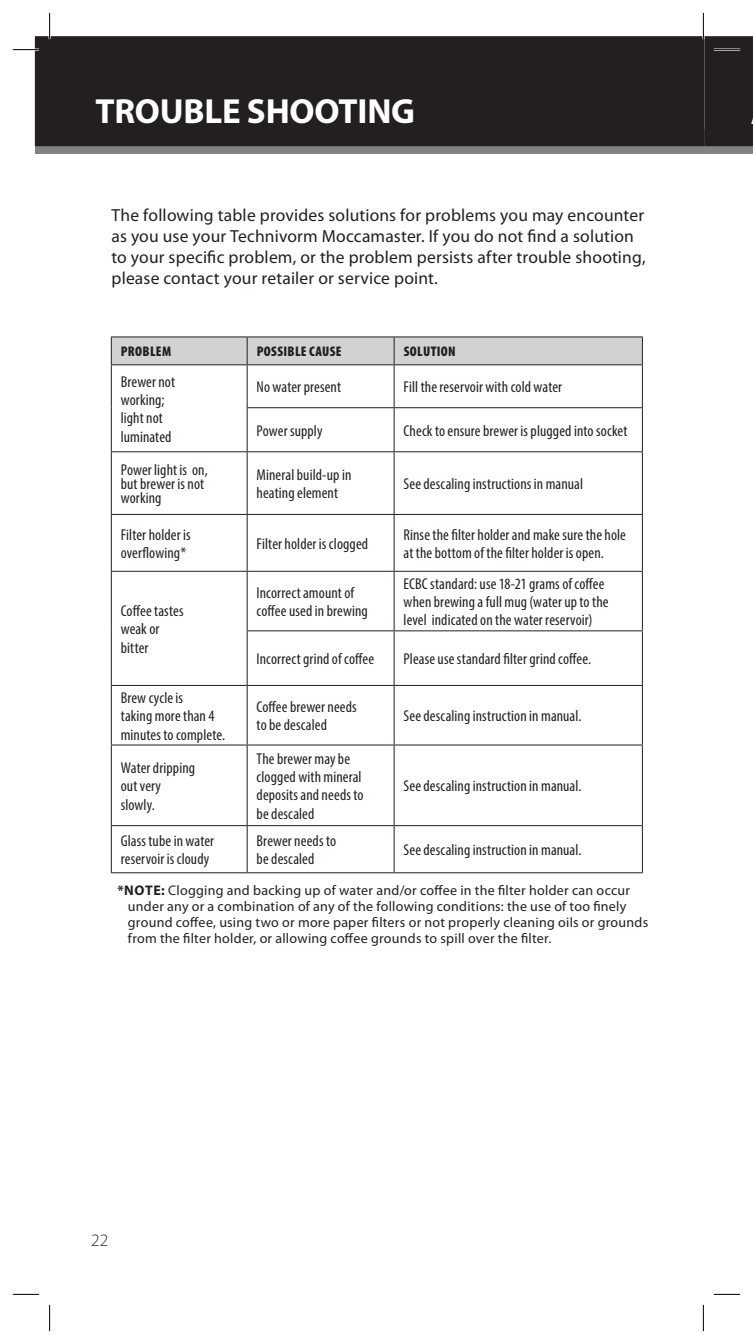
<style>
.page{position:relative;width:753px;height:1344px;background:#fff}
.page>*{position:absolute;margin:0;border:0;box-sizing:border-box;transform-origin:0 0}
.Headline{font:700 35px "Myriad Pro";letter-spacing:-.005em;color:#fff}
.Body_Copy{font:17.5px/21px "Myriad Pro";letter-spacing:.01em;color:#231f20}
.t1{font:300 17.5px "Myriad Pro";color:#231f20}
.t2{font:condensed 15.75px/18.4px "Myriad Pro";letter-spacing:.005em;color:#231f20}
.Body_Copy-2{font:14px/15.8px "Myriad Pro";letter-spacing:.02em;color:#231f20}
.t3{font:900 condensed 14px "Myriad Pro";letter-spacing:.025em;color:#231f20}
.s1{font-weight:700}
</style>
<div class="page">
<div style="left:704px;top:129px;width:49px;height:25px;background:#808285"></div>
<div style="left:35px;top:129px;width:669px;height:25px;background:#808285"></div>
<div style="left:36px;top:37px;width:667px;height:108px;background:#231f20"></div>
<div style="left:35px;top:36px;width:669px;height:110px;border:2px solid #231f20"></div>
<hr style="left:111px;top:365px;width:1px;height:43px;background:#231f20">
<hr style="left:247px;top:365px;width:1px;height:42px;background:#231f20">
<hr style="left:394px;top:365px;width:1px;height:42px;background:#231f20">
<hr style="left:642px;top:365px;width:1px;height:42px;background:#231f20">
<hr style="left:111px;top:408px;width:1px;height:43px;background:#231f20">
<hr style="left:247px;top:407px;width:147px;height:1px;background:#231f20">
<hr style="left:247px;top:408px;width:1px;height:43px;background:#231f20">
<hr style="left:394px;top:407px;width:249px;height:1px;background:#231f20">
<hr style="left:394px;top:408px;width:1px;height:43px;background:#231f20">
<hr style="left:642px;top:408px;width:1px;height:43px;background:#231f20">
<hr style="left:111px;top:451px;width:136px;height:1px;background:#231f20">
<hr style="left:111px;top:452px;width:1px;height:62px;background:#231f20">
<hr style="left:247px;top:451px;width:147px;height:1px;background:#231f20">
<hr style="left:247px;top:452px;width:1px;height:62px;background:#231f20">
<hr style="left:394px;top:451px;width:249px;height:1px;background:#231f20">
<hr style="left:394px;top:452px;width:1px;height:62px;background:#231f20">
<hr style="left:642px;top:452px;width:1px;height:62px;background:#231f20">
<hr style="left:111px;top:572px;width:1px;height:59px;background:#231f20">
<hr style="left:111px;top:631px;width:1px;height:54px;background:#231f20">
<hr style="left:247px;top:572px;width:1px;height:58px;background:#231f20">
<hr style="left:394px;top:572px;width:1px;height:58px;background:#231f20">
<hr style="left:642px;top:572px;width:1px;height:58px;background:#231f20">
<hr style="left:394px;top:630px;width:249px;height:1px;background:#231f20">
<hr style="left:642px;top:631px;width:1px;height:54px;background:#231f20">
<hr style="left:247px;top:630px;width:147px;height:1px;background:#231f20">
<hr style="left:247px;top:631px;width:1px;height:54px;background:#231f20">
<hr style="left:394px;top:631px;width:1px;height:54px;background:#231f20">
<hr style="left:111px;top:685px;width:136px;height:1px;background:#231f20">
<hr style="left:111px;top:686px;width:1px;height:58px;background:#231f20">
<hr style="left:247px;top:685px;width:147px;height:1px;background:#231f20">
<hr style="left:247px;top:686px;width:1px;height:58px;background:#231f20">
<hr style="left:394px;top:685px;width:249px;height:1px;background:#231f20">
<hr style="left:394px;top:686px;width:1px;height:58px;background:#231f20">
<hr style="left:642px;top:686px;width:1px;height:58px;background:#231f20">
<hr style="left:111px;top:744px;width:136px;height:1px;background:#231f20">
<hr style="left:111px;top:745px;width:1px;height:80px;background:#231f20">
<hr style="left:247px;top:744px;width:147px;height:1px;background:#231f20">
<hr style="left:247px;top:745px;width:1px;height:80px;background:#231f20">
<hr style="left:394px;top:744px;width:249px;height:1px;background:#231f20">
<hr style="left:394px;top:745px;width:1px;height:80px;background:#231f20">
<hr style="left:642px;top:745px;width:1px;height:80px;background:#231f20">
<hr style="left:111px;top:825px;width:136px;height:1px;background:#231f20">
<hr style="left:111px;top:826px;width:1px;height:46px;background:#231f20">
<hr style="left:247px;top:825px;width:147px;height:1px;background:#231f20">
<hr style="left:247px;top:826px;width:1px;height:46px;background:#231f20">
<hr style="left:394px;top:825px;width:249px;height:1px;background:#231f20">
<hr style="left:394px;top:826px;width:1px;height:46px;background:#231f20">
<hr style="left:642px;top:826px;width:1px;height:46px;background:#231f20">
<hr style="left:111px;top:872px;width:136px;height:1px;background:#231f20">
<hr style="left:247px;top:872px;width:147px;height:1px;background:#231f20">
<hr style="left:394px;top:872px;width:249px;height:1px;background:#231f20">
<hr style="left:111px;top:336px;width:136px;height:1px;background:#231f20">
<hr style="left:247px;top:336px;width:147px;height:1px;background:#231f20">
<hr style="left:394px;top:336px;width:249px;height:1px;background:#231f20">
<div style="left:111px;top:337px;width:532px;height:27px;background:#d1d2d4"></div>
<hr style="left:111px;top:364px;width:136px;height:1px;background:#231f20">
<hr style="left:247px;top:364px;width:147px;height:1px;background:#231f20">
<hr style="left:394px;top:364px;width:249px;height:1px;background:#231f20">
<hr style="left:111px;top:514px;width:136px;height:1px;background:#231f20">
<hr style="left:111px;top:515px;width:1px;height:56px;background:#231f20">
<hr style="left:247px;top:514px;width:147px;height:1px;background:#231f20">
<hr style="left:247px;top:515px;width:1px;height:56px;background:#231f20">
<hr style="left:394px;top:514px;width:249px;height:1px;background:#231f20">
<hr style="left:394px;top:515px;width:1px;height:56px;background:#231f20">
<hr style="left:642px;top:515px;width:1px;height:56px;background:#231f20">
<hr style="left:111px;top:571px;width:136px;height:1px;background:#231f20">
<hr style="left:247px;top:571px;width:147px;height:1px;background:#231f20">
<hr style="left:394px;top:571px;width:249px;height:1px;background:#231f20">
<hr style="left:13px;top:49px;width:26px;height:2px;background:#fff">
<hr style="left:49px;top:13px;width:2px;height:26px;background:#fff">
<hr style="left:702px;top:13px;width:2px;height:26px;background:#fff">
<svg style="left:13px;top:49px;width:26px;height:1px"></svg>
<svg style="left:13px;top:1294px;width:26px;height:1px"></svg>
<svg style="left:714px;top:1294px;width:26px;height:1px"></svg>
<svg style="left:49px;top:13px;width:1px;height:26px"></svg>
<svg style="left:49px;top:1304px;width:1px;height:27px"></svg>
<svg style="left:703px;top:13px;width:50px;height:133px"></svg>
<svg style="left:703px;top:1304px;width:1px;height:27px"></svg>
<p class="Headline" style="left:95px;top:91px;width:321px">TROUBLE SHOOTING</p>
<p class="Body_Copy" style="left:111px;top:205px;width:536px">The following table provides solutions for problems you may encounter as you use your Technivorm Moccamaster. If you do not find a solution to your specific problem, or the problem persists after trouble shooting, please contact your retailer or service point.</p>
<p class="t3" style="left:121px;top:342px;width:52px">PROBLEM</p>
<p class="t3" style="left:257px;top:342px;width:86px">POSSIBLE CAUSE</p>
<p class="t3" style="left:404px;top:342px;width:54px">SOLUTION</p>
<p class="t2" style="left:121px;top:372px;width:56px">Brewer not</p>
<p class="t2" style="left:121px;top:390px;width:45px">working;</p>
<p class="t2" style="left:121px;top:409px;width:44px">light not</p>
<p class="t2" style="left:121px;top:427px;width:52px">luminated</p>
<p class="t2" style="left:257px;top:377px;width:86px">No water present</p>
<p class="t2" style="left:404px;top:377px;width:160px">Fill the reservoir with cold water</p>
<p class="t2" style="left:257px;top:421px;width:67px">Power supply</p>
<p class="t2" style="left:404px;top:421px;width:225px">Check to ensure brewer is plugged into socket</p>
<p class="t2" style="left:121px;top:460px;width:88px">Power light is on,</p>
<p class="t2" style="left:121px;top:474px;width:85px">but brewer is not</p>
<p class="t2" style="left:121px;top:488px;width:42px">working</p>
<p class="t2" style="left:257px;top:465px;width:96px">Mineral build-up in heating element</p>
<p class="t2" style="left:404px;top:474px;width:181px">See descaling instructions in manual</p>
<p class="t2" style="left:121px;top:525px;width:71px">Filter holder is overflowing*</p>
<p class="t2" style="left:257px;top:534px;width:113px">Filter holder is clogged</p>
<p class="t2" style="left:404px;top:525px;width:224px">Rinse the filter holder and make sure the hole at the bottom of the filter holder is open.</p>
<p class="t2" style="left:121px;top:601px;width:64px">Coffee tastes</p>
<p class="t2" style="left:121px;top:619px;width:40px">weak or</p>
<p class="t2" style="left:121px;top:638px;width:29px">bitter</p>
<p class="t2" style="left:121px;top:688px;width:64px">Brew cycle is</p>
<p class="t2" style="left:121px;top:706px;width:106px">taking more than 4 minutes to complete.</p>
<p class="t2" style="left:121px;top:758px;width:76px">Water dripping</p>
<p class="t2" style="left:121px;top:776px;width:42px">out very</p>
<p class="t2" style="left:121px;top:795px;width:36px">slowly.</p>
<p class="t2" style="left:257px;top:583px;width:113px">Incorrect amount of coffee used in brewing</p>
<p class="t2" style="left:404px;top:574px;width:206px">ECBC standard: use 18-21 grams of coffee when brewing a full mug (water up to the level indicated on the water reservoir)</p>
<p class="t2" style="left:257px;top:649px;width:119px">Incorrect grind of coffee</p>
<p class="t2" style="left:404px;top:649px;width:189px">Please use standard filter grind coffee.</p>
<p class="t2" style="left:257px;top:697px;width:102px">Coffee brewer needs</p>
<p class="t2" style="left:257px;top:715px;width:72px">to be descaled</p>
<p class="t2" style="left:257px;top:749px;width:108px">The brewer may be clogged with mineral deposits and needs to</p>
<p class="t2" style="left:257px;top:804px;width:59px">be descaled</p>
<p class="t2" style="left:404px;top:706px;width:179px">See descaling instruction in manual.</p>
<p class="t2" style="left:404px;top:776px;width:179px">See descaling instruction in manual.</p>
<p class="t2" style="left:121px;top:831px;width:95px">Glass tube in water reservoir is cloudy</p>
<p class="t2" style="left:257px;top:831px;width:81px">Brewer needs to</p>
<p class="t2" style="left:404px;top:840px;width:179px">See descaling instruction in manual.</p>
<p class="Body_Copy-2" style="left:128px;top:883px;width:522px;text-indent:-10px"><span class="s1">*NOTE:</span> Clogging and backing up of water and/or coffee in the filter holder can occur under any or a combination of any of the following conditions: the use of too finely ground coffee, using two or more paper filters or not properly cleaning oils or grounds from the filter holder, or allowing coffee grounds to spill over the filter.</p>
<p class="t2" style="left:257px;top:849px;width:59px">be descaled</p>
<p class="t1" style="left:91px;top:1230px;width:19px">22</p>
</div>
